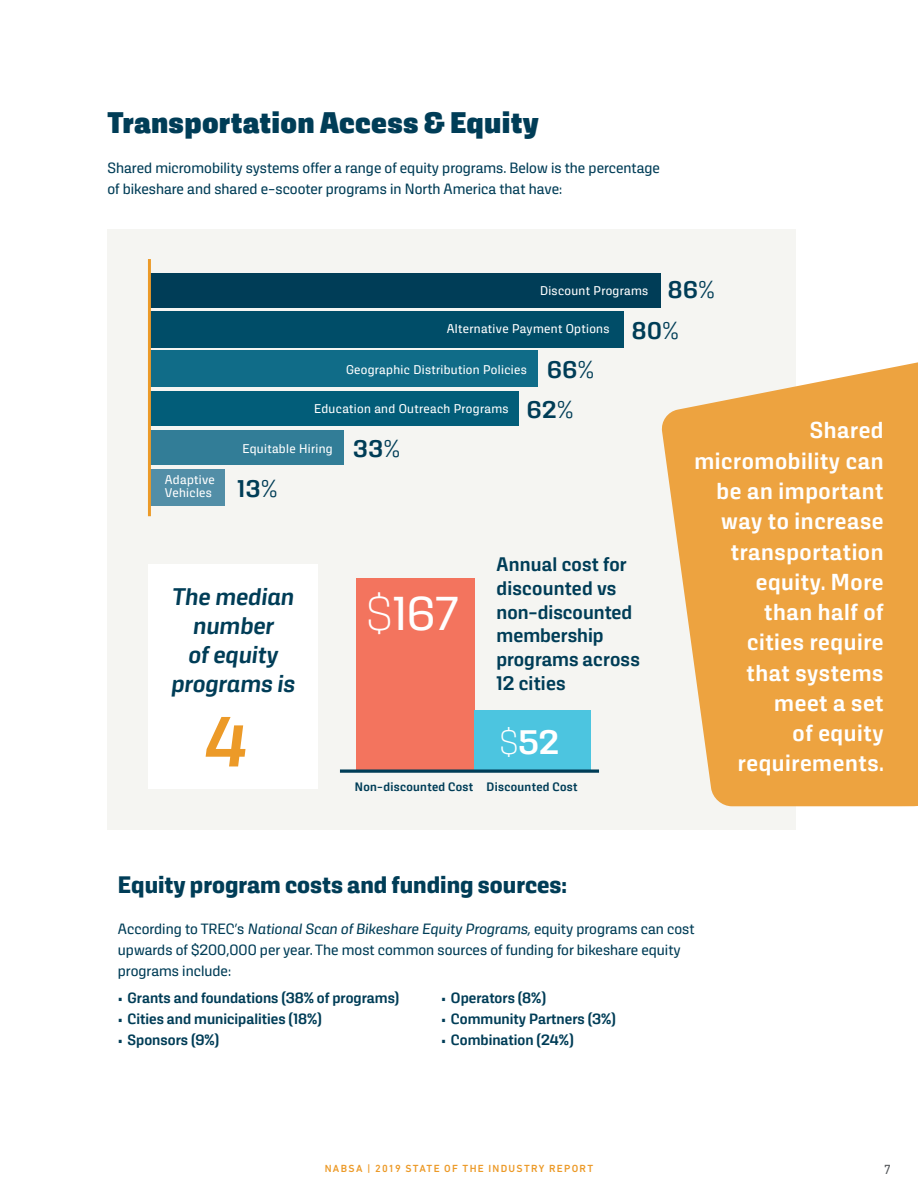
<style>
.page{position:relative;width:918px;height:1188px;background:#fff}
.page>*{position:absolute;margin:0;border:0;box-sizing:border-box;transform-origin:0 0}
.Body_Text_Navy{font:italic 500 70.35px "Kawak";color:#ec9a28}
.Body_Text_Navy-2{font:47.85px "Kawak";color:#fff}
.Body_Text_Navy-3{font:500 34.2px "Kawak";color:#fff}
.Intro_heading{font:900 30px "Kawak";letter-spacing:.01em;color:#003d57}
.bold_percentage_smal{font:500 24.3px "Kawak";letter-spacing:.025em;color:#003d57}
.Body_Text_Navy-4{font:italic 500 24.15px/29.1px "Kawak";color:#003d57;text-align:center}
.Body_Text_Navy-5{font:700 24px "Kawak";color:#003d57}
.Icon_Bullet_Bold_Hea{font:500 23.25px/30.3px "Kawak";letter-spacing:.025em;color:#fff;text-align:right}
.Icon_Bullet_Bold_Hea-2{font:500 19.8px/23.7px "Kawak";letter-spacing:.005em;color:#003d57}
.Body_Text_Navy-6{font:15px/21px "Kawak";color:#003d57}
.t1{font:500 15px "Kawak";color:#003d57}
.t2{font:13.5px "DIN Next LT Pro";color:#54575a}
.Icon_Bullet_Bold_Hea-3{font:12.75px/12.8px "Kawak";letter-spacing:.025em;color:#fff}
.Icon_Bullet_Bold_Hea-4{font:500 12.3px "Kawak";letter-spacing:.025em;color:#003d57}
.t3{font:500 10.5px "DIN Next LT Pro";letter-spacing:.125em;color:#ec9a28}
.s1{font-weight:300}
.s2{font-weight:200}
.s3{font-style:italic}
</style>
<div class="page">
<div style="left:107px;top:229px;width:689px;height:601px;background:#f5f5f2"></div>
<svg style="left:661px;top:362px;width:257px;height:444px;background:#eeaf5a"></svg>
<div style="left:356px;top:579px;width:119px;height:192px;background:#f3745e"></div>
<div style="left:475px;top:710px;width:116px;height:61px;background:#4cc5e0"></div>
<div style="left:148px;top:564px;width:169px;height:225px;background:#fff"></div>
<svg style="left:340px;top:769px;width:259px;height:4px"></svg>
<div style="left:149px;top:273px;width:512px;height:35px;background:#003d57"></div>
<div style="left:149px;top:311px;width:475px;height:37px;background:#004d68"></div>
<div style="left:149px;top:391px;width:370px;height:35px;background:#025d79"></div>
<div style="left:149px;top:351px;width:389px;height:36px;background:#106c88"></div>
<div style="left:149px;top:430px;width:195px;height:35px;background:#327d97"></div>
<div style="left:149px;top:469px;width:76px;height:36px;background:#528ea7"></div>
<hr style="left:148px;top:259px;width:3px;height:257px;background:#ec9a28">
<p class="Intro_heading" style="left:107px;top:104px;width:433px">Transportation Access &amp; Equity</p>
<p class="Body_Text_Navy-6" style="left:107px;top:158px;width:554px">Shared micromobility systems offer a range of equity programs. Below is the percentage of bikeshare and shared e-scooter programs in North America that have:</p>
<p class="Icon_Bullet_Bold_Hea-3" style="left:540px;top:284px;width:110px">Discount Programs</p>
<p class="bold_percentage_smal" style="left:668px;top:276px;width:48px">86<span class="s1">%</span></p>
<p class="Icon_Bullet_Bold_Hea-3" style="left:447px;top:322px;width:164px">Alternative Payment Options</p>
<p class="bold_percentage_smal" style="left:632px;top:317px;width:48px">80<span class="s1">%</span></p>
<p class="Icon_Bullet_Bold_Hea-3" style="left:346px;top:363px;width:182px">Geographic Distribution Policies</p>
<p class="bold_percentage_smal" style="left:547px;top:356px;width:49px">66<span class="s1">%</span></p>
<p class="Icon_Bullet_Bold_Hea-3" style="left:314px;top:403px;width:196px">Education and Outreach Programs</p>
<p class="bold_percentage_smal" style="left:527px;top:396px;width:48px">62<span class="s1">%</span></p>
<p class="Icon_Bullet_Bold_Hea-3" style="left:242px;top:442px;width:92px">Equitable Hiring</p>
<p class="bold_percentage_smal" style="left:353px;top:435px;width:48px">33<span class="s1">%</span></p>
<p class="Icon_Bullet_Bold_Hea-3" style="left:165px;top:474px;width:52px">Adaptive<br>Vehicles</p>
<p class="bold_percentage_smal" style="left:238px;top:475px;width:41px">13<span class="s1">%</span></p>
<p class="Body_Text_Navy-4" style="left:171px;top:582px;width:125px">The median number<br>of equity programs is</p>
<p class="Body_Text_Navy" style="left:203px;top:703px;width:44px">4</p>
<p class="Body_Text_Navy-2" style="left:366px;top:587px;width:94px"><span class="s2">$</span>167</p>
<p class="Icon_Bullet_Bold_Hea-2" style="left:497px;top:553px;width:145px">Annual cost for discounted vs non-discounted membership programs across<br>12 cities</p>
<p class="Body_Text_Navy-3" style="left:500px;top:723px;width:61px"><span class="s2">$</span>52</p>
<p class="Icon_Bullet_Bold_Hea-4" style="left:355px;top:779px;width:120px">Non-discounted Cost</p>
<p class="Icon_Bullet_Bold_Hea-4" style="left:487px;top:779px;width:92px">Discounted Cost</p>
<p class="Icon_Bullet_Bold_Hea" style="left:694px;top:415px;width:191px">Shared micromobility can be an important way to increase transportation equity. More<br>than half of<br>cities require<br>that systems meet a set<br>of equity requirements.</p>
<p class="Body_Text_Navy-5" style="left:118px;top:871px;width:451px">Equity program costs and funding sources:</p>
<p class="Body_Text_Navy-6" style="left:118px;top:918px;width:578px">According to TREC’s <span class="s3">National Scan of Bikeshare Equity Programs,</span> equity programs can cost upwards of $200,000 per year. The most common sources of funding for bikeshare equity programs include:</p>
<p class="t1" style="left:118px;top:990px;width:283px">• Grants and foundations (38% of programs)</p>
<p class="t1" style="left:118px;top:1011px;width:206px">• Cities and municipalities (18%)</p>
<p class="t1" style="left:118px;top:1032px;width:103px">• Sponsors (9%)</p>
<p class="t1" style="left:441px;top:989px;width:106px">• Operators (8%)</p>
<p class="t1" style="left:441px;top:1010px;width:176px">• Community Partners (3%)</p>
<p class="t1" style="left:441px;top:1031px;width:134px">• Combination (24%)</p>
<p class="t3" style="left:325px;top:1162px;width:270px">NABSA | 2019 STATE OF THE INDUSTRY REPORT</p>
<p class="t2" style="left:884px;top:1161px;width:9px">7</p>
</div>
